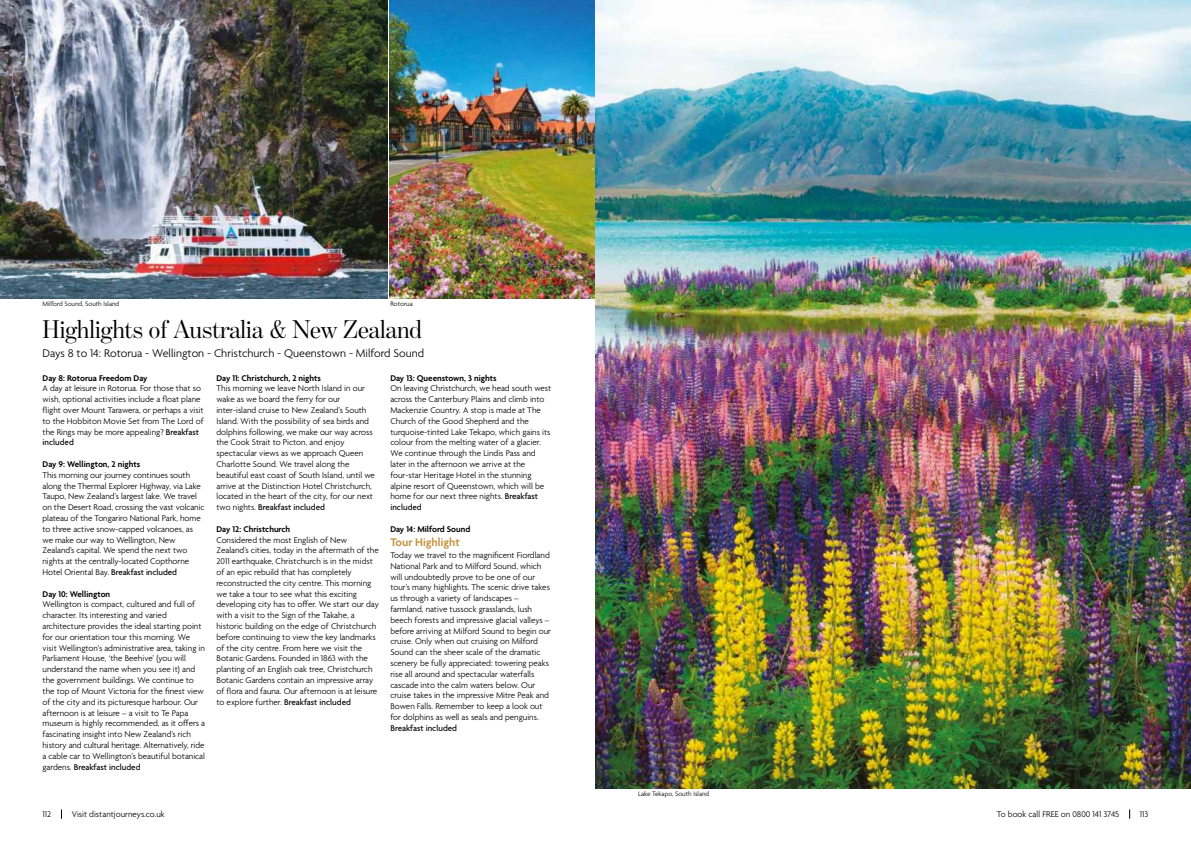
<style>
.page{position:relative;width:1191px;height:842px;background:#fff}
.page>*{position:absolute;margin:0;border:0;box-sizing:border-box;transform-origin:0 0}
.t1{font:26px "Benton Mod Disp";color:#000}
.t2{font:300 12px "Agenda";color:#000}
.t3{font:600 12px "Agenda";color:#c49341}
.t4{font:300 9px/10.8px "Agenda";color:#000}
.t5{font:600 9px "Agenda";color:#000}
.t6{font:500 9px "Agenda";color:#000}
.t7{font:300 7px "Agenda";color:#000}
.s1{font-weight:500}
</style>
<div class="page">
<img style="left:0;top:0;width:387px;height:298px">
<img style="left:390px;top:0;width:205px;height:298px">
<img style="left:595px;top:0;width:596px;height:788px">
<p class="t7" style="left:43px;top:300px;width:78px">Milford Sound, South Island</p>
<p class="t7" style="left:390px;top:300px;width:24px">Rotorua</p>
<h1 class="t1" style="left:43px;top:319px;width:381px">Highlights of Australia &amp; New Zealand</h1>
<h2 class="t2" style="left:43px;top:348px;width:383px">Days 8 to 14: Rotorua - Wellington - Christchurch - Queenstown - Milford Sound</h2>
<p class="t5" style="left:43px;top:374px;width:106px">Day 8: Rotorua Freedom Day</p>
<p class="t4" style="left:43px;top:384px;width:163px">A day at leisure in Rotorua. For those that so wish, optional activities include a float plane flight over Mount Tarawera, or perhaps a visit to the Hobbiton Movie Set from The Lord of the Rings may be more appealing? <span class="s1">Breakfast included</span></p>
<p class="t5" style="left:43px;top:461px;width:99px">Day 9: Wellington, 2 nights</p>
<p class="t4" style="left:43px;top:470px;width:163px">This morning our journey continues south along the Thermal Explorer Highway, via Lake Taupo, New Zealand’s largest lake. We travel on the Desert Road, crossing the vast volcanic plateau of the Tongariro National Park, home to three active snow-capped volcanoes, as we make our way to Wellington, New Zealand’s capital. We spend the next two nights at the centrally-located Copthorne Hotel Oriental Bay. <span class="s1">Breakfast included</span></p>
<p class="t5" style="left:43px;top:590px;width:69px">Day 10: Wellington</p>
<p class="t4" style="left:43px;top:600px;width:164px">Wellington is compact, cultured and full of character. Its interesting and varied architecture provides the ideal starting point for our orientation tour this morning. We visit Wellington’s administrative area, taking in Parliament House, ‘the Beehive’ (you will understand the name when you see it) and the government buildings. We continue to the top of Mount Victoria for the finest view of the city and its picturesque harbour. Our afternoon is at leisure – a visit to Te Papa museum is highly recommended, as it offers a fascinating insight into New Zealand’s rich history and cultural heritage. Alternatively, ride a cable car to Wellington’s beautiful botanical gardens. <span class="s1">Breakfast included</span></p>
<p class="t5" style="left:216px;top:374px;width:106px">Day 11: Christchurch, 2 nights</p>
<p class="t4" style="left:216px;top:384px;width:160px">This morning we leave North Island in our wake as we board the ferry for our inter-island cruise to New Zealand’s South Island. With the possibility of sea birds and dolphins following, we make our way across the Cook Strait to Picton, and enjoy spectacular views as we approach Queen Charlotte Sound. We travel along the beautiful east coast of South Island, until we arrive at the Distinction Hotel Christchurch, located in the heart of the city, for our next two nights. <span class="s1">Breakfast included</span></p>
<p class="t5" style="left:216px;top:525px;width:75px">Day 12: Christchurch</p>
<p class="t4" style="left:216px;top:535px;width:164px">Considered the most English of New Zealand’s cities, today in the aftermath of the 2011 earthquake, Christchurch is in the midst of an epic rebuild that has completely reconstructed the city centre. This morning we take a tour to see what this exciting developing city has to offer. We start our day with a visit to the Sign of the Takahe, a historic building on the edge of Christchurch before continuing to view the key landmarks of the city centre. From here we visit the Botanic Gardens. Founded in 1863 with the planting of an English oak tree, Christchurch Botanic Gardens contain an impressive array of flora and fauna. Our afternoon is at leisure to explore further. <span class="s1">Breakfast included</span></p>
<p class="t5" style="left:390px;top:374px;width:108px">Day 13: Queenstown, 3 nights</p>
<p class="t4" style="left:390px;top:384px;width:162px">On leaving Christchurch, we head south west across the Canterbury Plains and climb into Mackenzie Country. A stop is made at The Church of the Good Shepherd and the turquoise-tinted Lake Tekapo, which gains its colour from the melting water of a glacier.<br>We continue through the Lindis Pass and later in the afternoon we arrive at the four-star Heritage Hotel in the stunning alpine resort of Queenstown, which will be home for our next three nights. <span class="s1">Breakfast included</span></p>
<p class="t5" style="left:390px;top:525px;width:81px">Day 14: Milford Sound</p>
<h2 class="t3" style="left:390px;top:537px;width:71px">Tour Highlight</h2>
<p class="t4" style="left:390px;top:550px;width:162px">Today we travel to the magnificent Fiordland National Park and to Milford Sound, which will undoubtedly prove to be one of our tour’s many highlights. The scenic drive takes us through a variety of landscapes – farmland, native tussock grasslands, lush beech forests and impressive glacial valleys – before arriving at Milford Sound to begin our cruise. Only when out cruising on Milford Sound can the sheer scale of the dramatic scenery be fully appreciated: towering peaks rise all around and spectacular waterfalls cascade into the calm waters below. Our cruise takes in the impressive Mitre Peak and Bowen Falls. Remember to keep a look out for dolphins as well as seals and penguins.</p>
<p class="t6" style="left:390px;top:722px;width:68px">Breakfast included</p>
<p class="t7" style="left:638px;top:791px;width:73px">Lake Tekapo, South Island</p>
<p class="t4" style="left:43px;top:810px;width:10px">112</p>
<p class="t4" style="left:72px;top:810px;width:95px">Visit distantjourneys.co.uk</p>
<p class="t4" style="left:997px;top:810px;width:124px">To book call FREE on 0800 141 3745</p>
<p class="t4" style="left:1140px;top:810px;width:10px">113</p>
</div>
